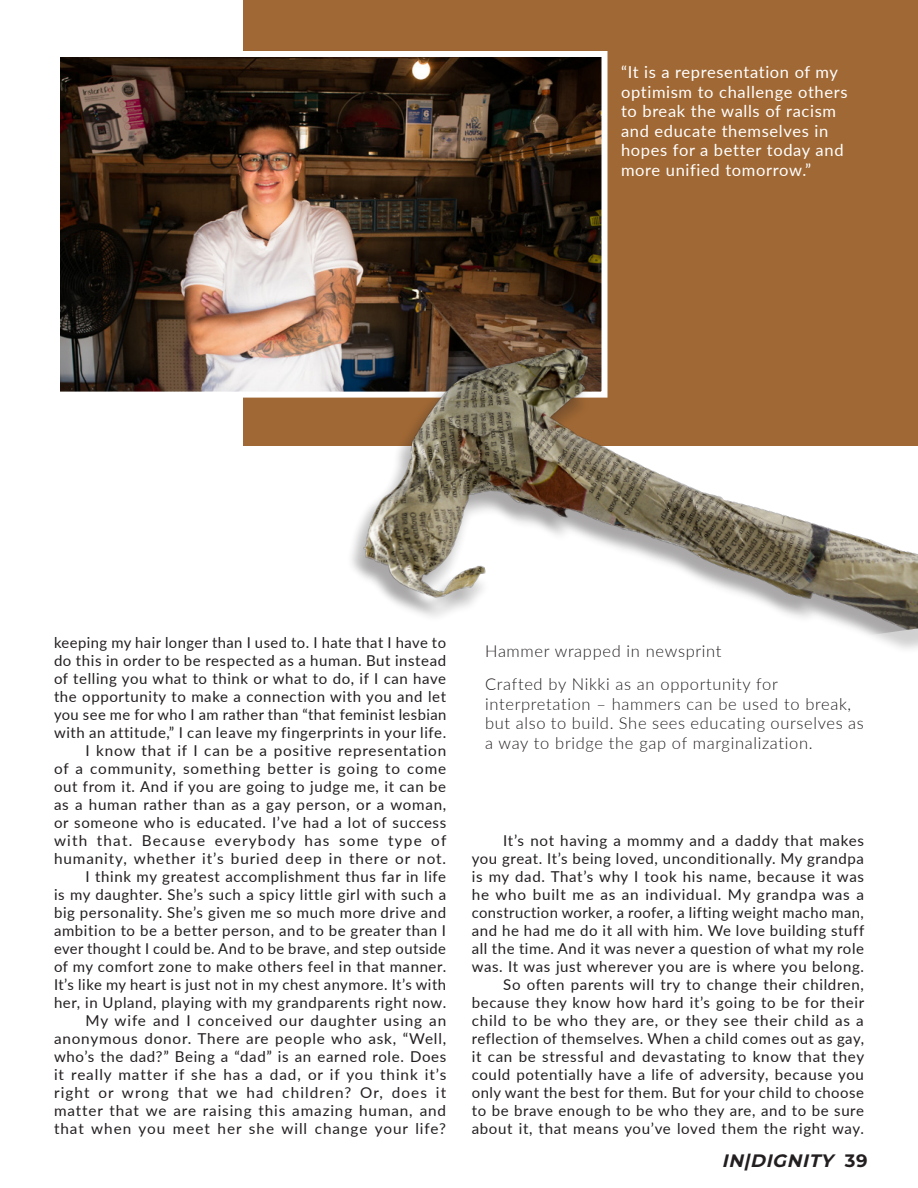
<style>
.page{position:relative;width:918px;height:1188px;background:#fff}
.page>*{position:absolute;margin:0;border:0;box-sizing:border-box;transform-origin:0 0}
.t1{font:italic 700 18px "Montserrat";color:#231f20}
.dip{font:300 16.5px/19.5px "Lato";letter-spacing:.04em;color:#231f20}
.dip-2{font:16.5px/19.5px "Lato";letter-spacing:.04em;color:#fff}
.body_text{font:15px/18px "Lato";letter-spacing:.04em;color:#231f20;text-align:justify}
.s1{font-style:normal}
</style>
<div class="page">
<div style="left:243px;top:0;width:675px;height:446px;background:#a06834"></div>
<img style="left:61px;top:58px;width:540px;height:333px">
<div style="left:54px;top:51px;width:554px;height:347px;border:6px solid #fff"></div>
<img style="left:311px;top:289px;width:607px;height:360px">
<p class="dip-2" style="left:621px;top:62px;width:228px">“It is a representation of my optimism to challenge others to break the walls of racism and educate themselves in hopes for a better today and more unified tomorrow.”</p>
<p class="body_text" style="left:54px;top:633px;width:394px">keeping my hair longer than I used to. I hate that I have to do this in order to be respected as a human. But instead of telling you what to think or what to do, if I can have the opportunity to make a connection with you and let you see me for who I am rather than “that feminist lesbian with an attitude,” I can leave my fingerprints in your life.</p>
<p class="body_text" style="left:54px;top:741px;width:394px;text-indent:32px">I know that if I can be a positive representation of a community, something better is going to come out from it. And if you are going to judge me, it can be as a human rather than as a gay person, or a woman, or someone who is educated. I’ve had a lot of success with that. Because everybody has some type of humanity, whether it’s buried deep in there or not.</p>
<p class="body_text" style="left:54px;top:867px;width:394px;text-indent:32px">I think my greatest accomplishment thus far in life is my daughter. She’s such a spicy little girl with such a big personality. She’s given me so much more drive and ambition to be a better person, and to be greater than I ever thought I could be. And to be brave, and step outside of my comfort zone to make others feel in that manner.<br>It’s like my heart is just not in my chest anymore. It’s with her, in Upland, playing with my grandparents right now.</p>
<p class="body_text" style="left:54px;top:1011px;width:394px;text-indent:32px">My wife and I conceived our daughter using an anonymous donor. There are people who ask, “Well, who’s the dad?” Being a “dad” is an earned role. Does it really matter if she has a dad, or if you think it’s right or wrong that we had children? Or, does it matter that we are raising this amazing human, and that when you meet her she will change your life?</p>
<p class="dip" style="left:485px;top:641px;width:238px">Hammer wrapped in newsprint</p>
<p class="dip" style="left:485px;top:674px;width:380px">Crafted by Nikki as an opportunity for interpretation – hammers can be used to break, but also to build. She sees educating ourselves as a way to bridge the gap of marginalization.</p>
<p class="body_text" style="left:472px;top:831px;width:394px;text-indent:32px">It’s not having a mommy and a daddy that makes you great. It’s being loved, unconditionally. My grandpa is my dad. That’s why I took his name, because it was he who built me as an individual. My grandpa was a construction worker, a roofer, a lifting weight macho man, and he had me do it all with him. We love building stuff all the time. And it was never a question of what my role was. It was just wherever you are is where you belong.</p>
<p class="body_text" style="left:472px;top:975px;width:394px;text-indent:32px">So often parents will try to change their children, because they know how hard it’s going to be for their child to be who they are, or they see their child as a reflection of themselves. When a child comes out as gay, it can be stressful and devastating to know that they could potentially have a life of adversity, because you only want the best for them. But for your child to choose to be brave enough to be who they are, and to be sure about it, that means you’ve loved them the right way.</p>
<p class="t1" style="left:722px;top:1148px;width:147px">IN|DIGNITY <span class="s1">3 9</span></p>
</div>
